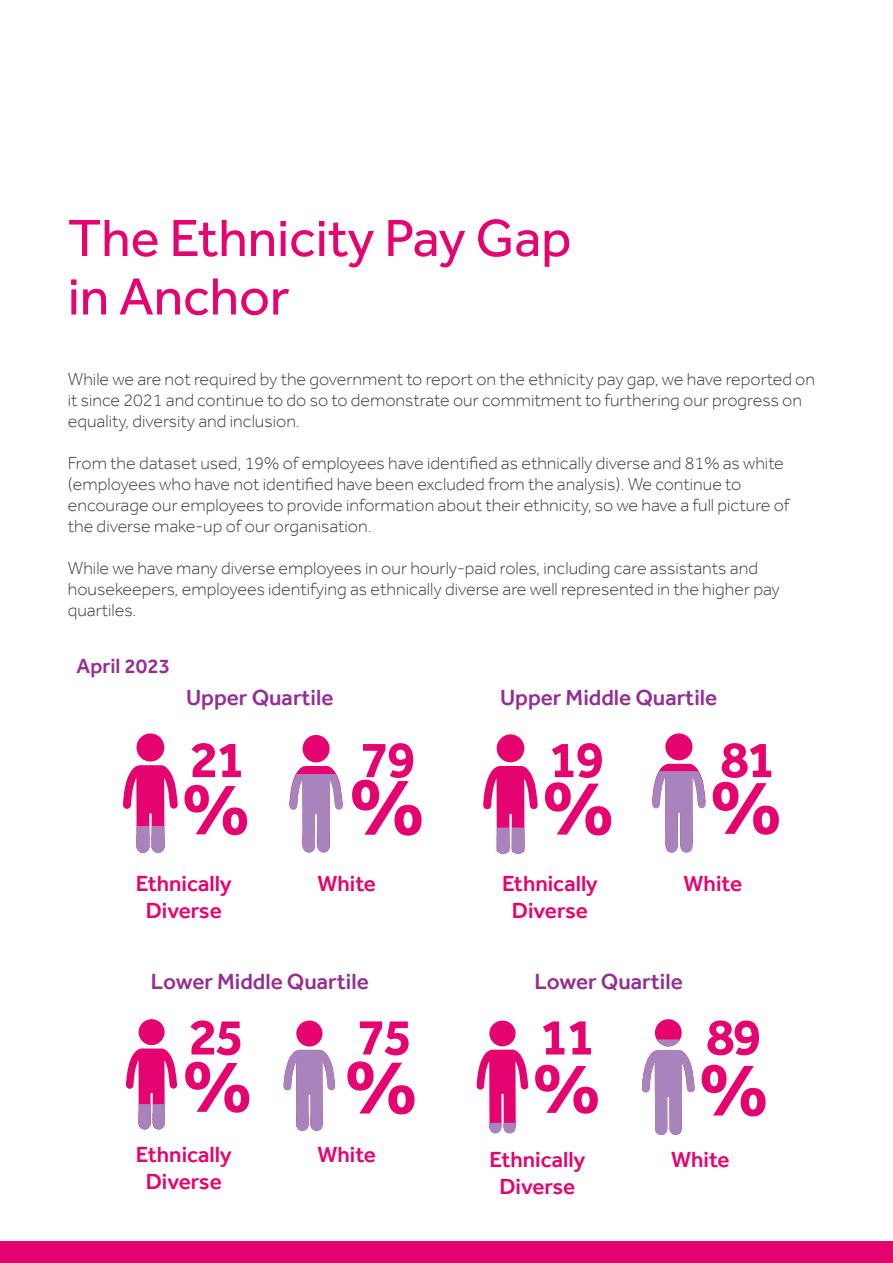
<style>
.page{position:relative;width:893px;height:1263px;background:#fff}
.page>*{position:absolute;margin:0;border:0;box-sizing:border-box;transform-origin:0 0}
.Left_aligned{font:54px "Effra";color:#e4036f}
.t1{font:700 52.5px "Effra";letter-spacing:-.04em;color:#e4036f}
.Central_aligned{font:500 22.5px/27px "Effra";color:#e4036f;text-align:center}
.Central_aligned-2{font:500 22.5px "Effra";color:#942f92}
.Central_aligned-3{font:500 21.15px "Effra";color:#942f92}
.Left_aligned-2{font:300 18px/21px "Effra";color:#3e3e3f}
</style>
<div class="page">
<div style="left:0;top:1242px;width:893px;height:21px;background:#e4036f"></div>
<svg style="left:184px;top:785px;width:63px;height:50px"></svg>
<div style="left:136px;top:733px;width:28px;height:29px;background:#e4036f;border-radius:50%"></div>
<svg style="left:123px;top:765px;width:55px;height:88px"></svg>
<svg style="left:185px;top:1062px;width:64px;height:51px"></svg>
<div style="left:139px;top:1019px;width:26px;height:26px;background:#e4036f;border-radius:50%"></div>
<svg style="left:126px;top:1048px;width:51px;height:82px"></svg>
<svg style="left:347px;top:1061px;width:67px;height:53px"></svg>
<div style="left:296px;top:1020px;width:26px;height:26px;background:#e4036f;border-radius:50%"></div>
<svg style="left:284px;top:1050px;width:51px;height:81px"></svg>
<svg style="left:535px;top:1065px;width:63px;height:49px"></svg>
<div style="left:489px;top:1020px;width:27px;height:26px;background:#e4036f;border-radius:50%"></div>
<svg style="left:477px;top:1049px;width:51px;height:85px"></svg>
<svg style="left:702px;top:1065px;width:63px;height:51px"></svg>
<div style="left:655px;top:1019px;width:27px;height:27px;background:#e4036f;border-radius:50%"></div>
<svg style="left:642px;top:1039px;width:53px;height:96px"></svg>
<svg style="left:713px;top:782px;width:66px;height:53px"></svg>
<div style="left:665px;top:733px;width:27px;height:27px;background:#e4036f;border-radius:50%"></div>
<svg style="left:652px;top:764px;width:54px;height:89px"></svg>
<svg style="left:352px;top:780px;width:70px;height:56px"></svg>
<div style="left:302px;top:735px;width:28px;height:27px;background:#e4036f;border-radius:50%"></div>
<svg style="left:289px;top:766px;width:54px;height:87px"></svg>
<svg style="left:545px;top:782px;width:66px;height:53px"></svg>
<div style="left:497px;top:734px;width:27px;height:28px;background:#e4036f;border-radius:50%"></div>
<svg style="left:483px;top:766px;width:55px;height:89px"></svg>
<p class="Left_aligned" style="left:68px;top:206px;width:505px">The Ethnicity Pay Gap</p>
<p class="Left_aligned" style="left:68px;top:264px;width:223px">in Anchor</p>
<p class="Left_aligned-2" style="left:68px;top:368px;width:749px">While we are not required by the government to report on the ethnicity pay gap, we have reported on it since 2021 and continue to do so to demonstrate our commitment to furthering our progress on equality, diversity and inclusion.</p>
<p class="Left_aligned-2" style="left:68px;top:452px;width:723px">From the dataset used, 19% of employees have identified as ethnically diverse and 81% as white (employees who have not identified have been excluded from the analysis). We continue to encourage our employees to provide information about their ethnicity, so we have a full picture of the diverse make-up of our organisation.</p>
<p class="Left_aligned-2" style="left:68px;top:557px;width:713px">While we have many diverse employees in our hourly-paid roles, including care assistants and housekeepers, employees identifying as ethnically diverse are well represented in the higher pay quartiles.</p>
<p class="Central_aligned-3" style="left:77px;top:653px;width:95px">April 2023</p>
<p class="Central_aligned-2" style="left:186px;top:684px;width:149px">Upper Quartile</p>
<p class="Central_aligned-2" style="left:500px;top:684px;width:219px">Upper Middle Quartile</p>
<p class="t1" style="left:190px;top:728px;width:57px">21</p>
<p class="t1" style="left:360px;top:728px;width:57px">79</p>
<p class="t1" style="left:549px;top:728px;width:57px">19</p>
<p class="t1" style="left:720px;top:728px;width:57px">81</p>
<p class="Central_aligned" style="left:136px;top:870px;width:97px">Ethnically<br>Diverse</p>
<p class="Central_aligned" style="left:502px;top:870px;width:97px">Ethnically<br>Diverse</p>
<p class="Central_aligned" style="left:317px;top:870px;width:60px">White</p>
<p class="Central_aligned" style="left:684px;top:870px;width:60px">White</p>
<p class="Central_aligned-2" style="left:151px;top:968px;width:220px">Lower Middle Quartile</p>
<p class="Central_aligned-2" style="left:534px;top:968px;width:150px">Lower Quartile</p>
<p class="t1" style="left:189px;top:1006px;width:57px">25</p>
<p class="t1" style="left:540px;top:1006px;width:57px">11</p>
<p class="t1" style="left:357px;top:1006px;width:57px">75</p>
<p class="t1" style="left:706px;top:1006px;width:57px">89</p>
<p class="Central_aligned" style="left:136px;top:1140px;width:97px">Ethnically<br>Diverse</p>
<p class="Central_aligned" style="left:317px;top:1140px;width:60px">White</p>
<p class="Central_aligned" style="left:490px;top:1146px;width:97px">Ethnically<br>Diverse</p>
<p class="Central_aligned" style="left:671px;top:1146px;width:60px">White</p>
</div>
